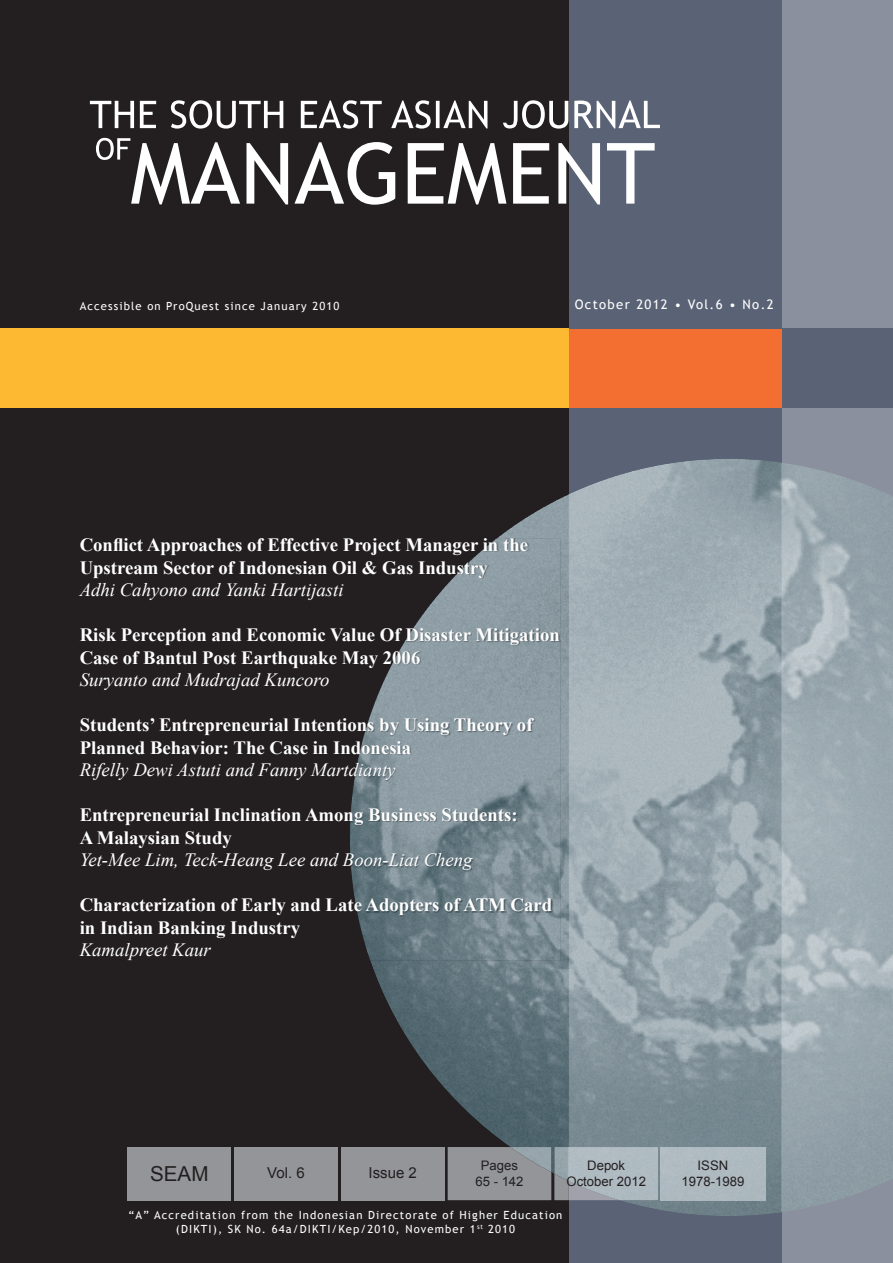
<style>
.page{position:relative;width:893px;height:1263px;background:#fff}
.page>*{position:absolute;margin:0;border:0;box-sizing:border-box;transform-origin:0 0}
.t1{font:20.7px "Arial";color:#231f20}
.t2{font:700 18.75px/22.5px "Times New Roman";color:#fff}
.t3{font:italic 18.75px "Times New Roman";color:#fff}
.t4{font:15px "Arial";color:#231f20}
.t5{font:13.2px/15.8px "Arial";color:#231f20;text-align:center}
.t6{font:13.2px "Trebuchet MS";letter-spacing:.1em;color:#fff}
.t7{font:11.25px/13.5px "Trebuchet MS";letter-spacing:.1em;color:#fff;text-align:center}
</style>
<div class="page">
<div style="left:0;top:0;width:569px;height:1263px;background:#231f20"></div>
<div style="left:781px;top:0;width:112px;height:1263px;background:#8a909d"></div>
<div style="left:781px;top:329px;width:112px;height:79px;background:#5a6375"></div>
<div style="left:0;top:329px;width:569px;height:79px;background:#fdb931"></div>
<div style="left:569px;top:329px;width:212px;height:79px;background:#f36f31"></div>
<div style="left:569px;top:0;width:212px;height:329px;background:#5a6375"></div>
<div style="left:569px;top:408px;width:212px;height:855px;background:#5a6375"></div>
<svg style="left:90px;top:100px;width:570px;height:105px"></svg>
<img style="left:370px;top:459px;width:523px;height:757px">
<img style="left:350px;top:538px;width:211px;height:423px">
<div style="left:128px;top:1147px;width:103px;height:53px;background:#939598"></div>
<div style="left:234px;top:1147px;width:104px;height:53px;background:#939598"></div>
<svg style="left:448px;top:1147px;width:106px;height:53px"></svg>
<img style="left:554px;top:1147px;width:104px;height:53px">
<div style="left:341px;top:1147px;width:104px;height:53px;background:#939598"></div>
<div style="left:660px;top:1147px;width:105px;height:53px;background:#aebac0"></div>
<p class="t7" style="left:80px;top:300px;width:261px">Accessible on ProQuest since January 2010</p>
<p class="t6" style="left:575px;top:299px;width:200px">October 2012 ï Vol.6 ï No.2</p>
<p class="t2" style="left:80px;top:536px;width:450px">Conflict Approaches of Effective Project Manager in the<br>Upstream Sector of Indonesian Oil &amp; Gas Industry</p>
<p class="t3" style="left:80px;top:583px;width:265px">Adhi Cahyono and Yanki Hartijasti</p>
<p class="t2" style="left:80px;top:626px;width:482px">Risk Perception and Economic Value Of Disaster Mitigation<br>Case of Bantul Post Earthquake May 2006</p>
<p class="t3" style="left:80px;top:673px;width:251px">Suryanto and Mudrajad Kuncoro</p>
<p class="t2" style="left:80px;top:716px;width:454px">Students’ Entrepreneurial Intentions by Using Theory of<br>Planned Behavior: The Case in Indonesia</p>
<p class="t3" style="left:80px;top:763px;width:317px">Rifelly Dewi Astuti and Fanny Martdianty</p>
<p class="t2" style="left:80px;top:806px;width:439px">Entrepreneurial Inclination Among Business Students:<br>A Malaysian Study</p>
<p class="t3" style="left:80px;top:853px;width:394px">Yet-Mee Lim, Teck-Heang Lee and Boon-Liat Cheng</p>
<p class="t2" style="left:80px;top:896px;width:474px">Characterization of Early and Late Adopters of ATM Card in Indian Banking Industry</p>
<p class="t3" style="left:80px;top:943px;width:133px">Kamalpreet Kaur</p>
<p class="t4" style="left:369px;top:1167px;width:50px">Issue 2</p>
<p class="t5" style="left:681px;top:1159px;width:64px">ISSN<br>1978-1989</p>
<p class="t7" style="left:128px;top:1209px;width:435px">“A” Accreditation from the Indonesian Directorate of Higher Education (DIKTI), SK No. 64a/DIKTI/Kep/2010, November 1<sup>st</sup> 2010</p>
<p class="t1" style="left:150px;top:1166px;width:60px">SEAM</p>
<p class="t5" style="left:475px;top:1159px;width:50px">Pages<br>65 - 142</p>
<p class="t4" style="left:267px;top:1167px;width:39px">Vol. 6</p>
<p class="t5" style="left:566px;top:1159px;width:81px">Depok<br>October 2012</p>
</div>
